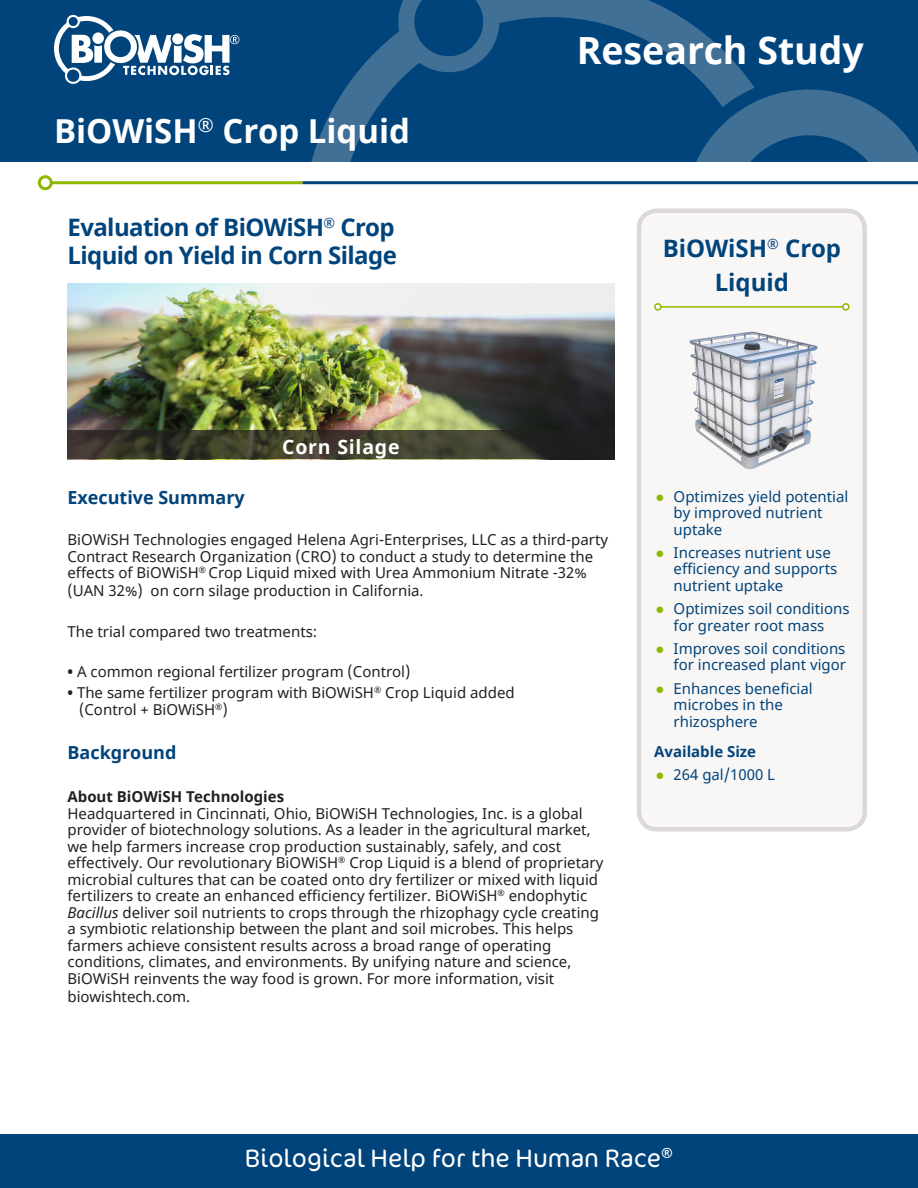
<style>
.page{position:relative;width:918px;height:1188px;background:#fff}
.page>*{position:absolute;margin:0;border:0;box-sizing:border-box;transform-origin:0 0}
.Document_Headers_-_White__Bold{font:700 37.5px "Noto Sans";color:#fff}
.Document_Headers_-_White__Bold-2{font:700 33px "Noto Sans";color:#fff}
.t1{font:300 25.5px "Cocon Pro";color:#fff}
.Document_Title_-_Blue__Bold__20{font:700 24px "Noto Sans";letter-spacing:-.025em;color:#00447b}
.Document_Title_-_Blue__Bold__20-2{font:700 24px/34.5px "Noto Sans";color:#00447b;text-align:center}
.t2{font:700 19.5px "Noto Sans";letter-spacing:.04em;color:#fff}
.t3{font:700 18px "Noto Sans";color:#00447b}
.t4{font:15px/16.5px "Noto Sans";color:#231f20}
.t5{font:15px/16.5px "Noto Sans";color:#00447b}
.t6{font:700 15px "Noto Sans";color:#00447b}
.s1{font-weight:700}
.s2{font-style:italic}
.s3{color:#8dba00}
</style>
<div class="page">
<div style="left:0;top:0;width:918px;height:162px;background:#00447b"></div>
<svg style="left:54px;top:15px;width:185px;height:69px"></svg>
<svg style="left:311px;top:0;width:433px;height:162px"></svg>
<svg style="left:669px;top:74px;width:249px;height:88px"></svg>
<div style="left:0;top:1134px;width:918px;height:54px;background:#00447b"></div>
<div style="left:639px;top:211px;width:226px;height:618px;background:#f9f6f6;border-radius:18px"></div>
<div style="left:637px;top:208px;width:230px;height:624px;border:4px solid #dcd8d7;border-radius:18px"></div>
<hr style="left:661px;top:306px;width:182px;height:2px;background:#8dba00">
<div style="left:654px;top:303px;width:8px;height:8px;border:2px solid #8dba00;border-radius:50%"></div>
<div style="left:842px;top:303px;width:8px;height:8px;border:2px solid #8dba00;border-radius:50%"></div>
<hr style="left:51px;top:181px;width:252px;height:3px;background:#8dba00">
<div style="left:38px;top:175px;width:15px;height:15px;border:3px solid #8dba00;border-radius:50%"></div>
<hr style="left:303px;top:181px;width:615px;height:3px;background:#00447b">
<img style="left:689px;top:331px;width:129px;height:139px">
<img style="left:68px;top:284px;width:546px;height:147px">
<svg style="left:68px;top:431px;width:546px;height:28px;background:#3a382b"></svg>
<p class="Document_Headers_-_White__Bold-2" style="left:54px;top:108px;width:358px">BiOWiSH<sup>®</sup> Crop Liquid</p>
<p class="Document_Title_-_Blue__Bold__20" style="left:68px;top:210px;width:329px">Evaluation of BiOWiSH<sup>®</sup> Crop</p>
<p class="Document_Title_-_Blue__Bold__20" style="left:68px;top:239px;width:331px">Liquid on Yield in Corn Silage</p>
<p class="t2" style="left:282px;top:433px;width:119px">Corn Silage</p>
<p class="Document_Headers_-_White__Bold" style="left:577px;top:24px;width:289px">Research Study</p>
<p class="Document_Title_-_Blue__Bold__20-2" style="left:663px;top:232px;width:180px">BiOWiSH<sup>®</sup> Crop<br>Liquid</p>
<p class="t3" style="left:68px;top:485px;width:179px">Executive Summary</p>
<p class="t4" style="left:68px;top:532px;width:542px">BiOWiSH Technologies engaged Helena Agri-Enterprises, LLC as a third-party<br>Contract Research Organization (CRO) to conduct a study to determine the effects of BiOWiSH<sup>®</sup> Crop Liquid mixed with Urea Ammonium Nitrate -32%</p>
<p class="t4" style="left:68px;top:583px;width:358px">(UAN 32%) on corn silage production in California.</p>
<p class="t4" style="left:68px;top:624px;width:251px">The trial compared two treatments:</p>
<p class="t4" style="left:68px;top:664px;width:344px"><span class="s1">•</span> A common regional fertilizer program (Control)</p>
<p class="t4" style="left:79px;top:685px;width:437px;text-indent:-12px"><span class="s1">•</span> The same fertilizer program with BiOWiSH<sup>®</sup> Crop Liquid added (Control + BiOWiSH<sup>®</sup>)</p>
<p class="t3" style="left:68px;top:740px;width:110px">Background</p>
<p class="t4" style="left:68px;top:789px;width:537px"><span class="s1">About BiOWiSH Technologies<br></span>Headquartered in Cincinnati, Ohio, BiOWiSH Technologies, Inc. is a global provider of biotechnology solutions. As a leader in the agricultural market, we help farmers increase crop production sustainably, safely, and cost effectively. Our revolutionary BiOWiSH<sup>®</sup> Crop Liquid is a blend of proprietary microbial cultures that can be coated onto dry fertilizer or mixed with liquid fertilizers to create an enhanced efficiency fertilizer. BiOWiSH<sup>®</sup> endophytic <span class="s2">Bacillus</span> deliver soil nutrients to crops through the rhizophagy cycle creating a symbiotic relationship between the plant and soil microbes. This helps farmers achieve consistent results across a broad range of operating conditions, climates, and environments. By unifying nature and science, BiOWiSH reinvents the way food is grown. For more information, visit</p>
<p class="t4" style="left:68px;top:989px;width:124px">biowishtech.com.</p>
<p class="t5" style="left:674px;top:488px;width:176px;text-indent:-18px"><span class="s3">●</span> Optimizes yield potential by improved nutrient uptake</p>
<p class="t5" style="left:674px;top:545px;width:165px;text-indent:-18px"><span class="s3">●</span> Increases nutrient use efficiency and supports nutrient uptake</p>
<p class="t5" style="left:656px;top:601px;width:195px;text-align:center"><span class="s3">●</span> Optimizes soil conditions for greater root mass</p>
<p class="t5" style="left:656px;top:641px;width:192px;text-align:right"><span class="s3">●</span> Improves soil conditions for increased plant vigor</p>
<p class="t5" style="left:674px;top:680px;width:141px;text-indent:-18px"><span class="s3">●</span> Enhances beneficial microbes in the rhizosphere</p>
<p class="t6" style="left:654px;top:740px;width:104px">Available Size</p>
<p class="t5" style="left:656px;top:767px;width:121px"><span class="s3">●</span> 264 gal/1000 L</p>
<p class="t1" style="left:245px;top:1142px;width:430px">Biological Help for the Human Race<sup>®</sup></p>
</div>
